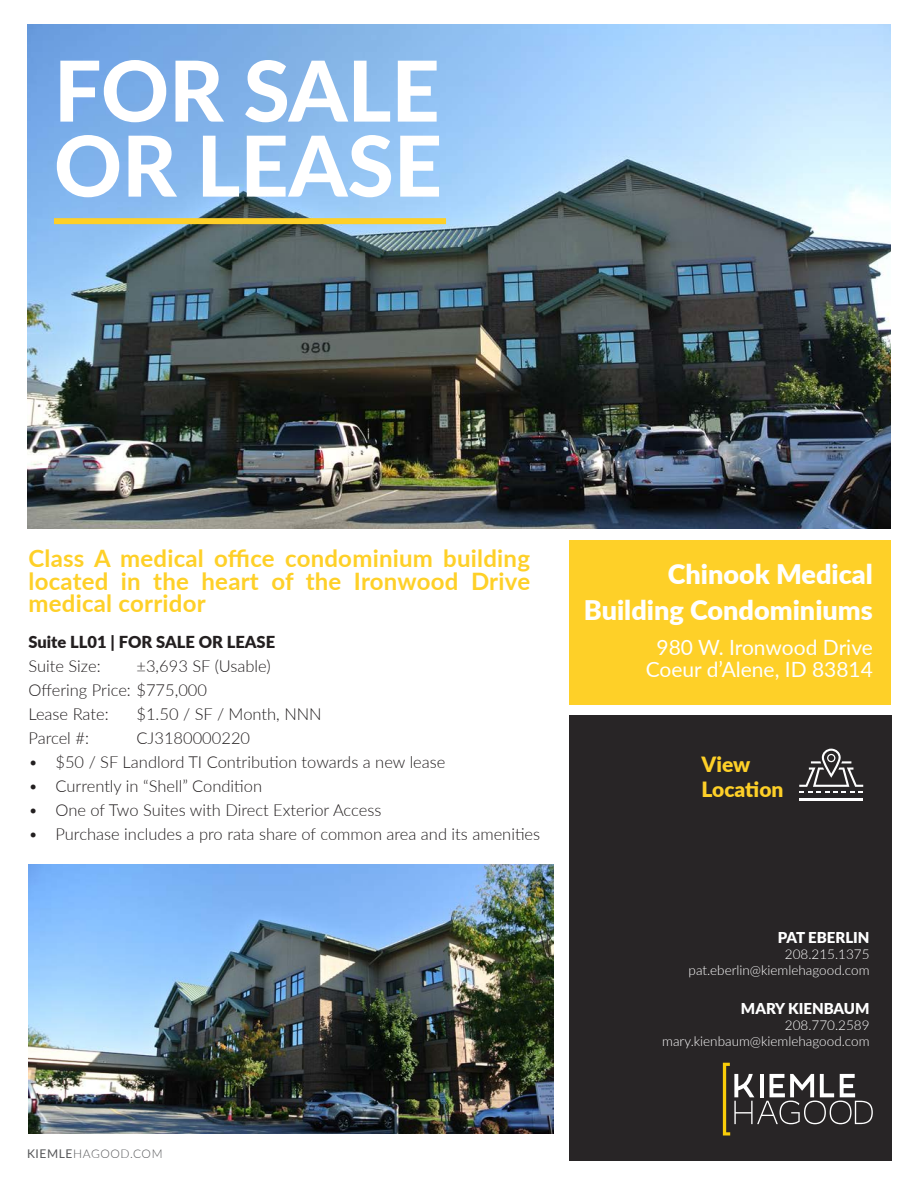
<style>
.page{position:relative;width:918px;height:1188px;background:#fff}
.page>*{position:absolute;margin:0;border:0;box-sizing:border-box;transform-origin:0 0}
.t1{font:800 84px "Lato";color:#fff}
.t2{font:900 27px "Lato";color:#fff}
.t3{font:700 24px/22.5px "Lato";letter-spacing:.01em;color:#fed028;text-align:justify}
.t4{font:21px "Lato";color:#fff}
.t5{font:900 21px "Lato";color:#fed028}
.t6{font:300 16.5px "Lato";color:#231f20}
.t7{font:900 16.5px "Lato";color:#231f20}
.t8{font:900 15px "Lato";color:#fff}
.t9{font:300 13.5px "Lato";color:#fff}
.t10{font:300 12px "Lato";letter-spacing:.05em;color:#57585a}
.s1{font-weight:400}
</style>
<div class="page">
<img style="left:27px;top:25px;width:864px;height:503px">
<div style="left:569px;top:716px;width:323px;height:445px;background:#282526"></div>
<div style="left:569px;top:540px;width:322px;height:164px;background:#fed028"></div>
<div style="left:54px;top:218px;width:392px;height:6px;background:#fed028"></div>
<svg style="left:723px;top:1063px;width:150px;height:73px"></svg>
<hr style="left:799px;top:798px;width:64px;height:2px;background:#fff">
<svg style="left:799px;top:749px;width:64px;height:43px"></svg>
<img style="left:28px;top:864px;width:525px;height:269px">
<p class="t1" style="left:54px;top:29px;width:387px">FOR SALE</p>
<p class="t1" style="left:54px;top:104px;width:390px">OR LEASE</p>
<p class="t3" style="left:28px;top:546px;width:503px">Class A medical office condominium building located in the heart of the Ironwood Drive medical corridor</p>
<p class="t7" style="left:28px;top:629px;width:248px">Suite LL01 | FOR SALE OR LEASE</p>
<p class="t6" style="left:28px;top:654px;width:74px">Suite Size:</p>
<p class="t6" style="left:136px;top:654px;width:136px">±3,693 SF (Usable)</p>
<p class="t6" style="left:28px;top:678px;width:180px">Offering Price: $775,000</p>
<p class="t6" style="left:28px;top:702px;width:82px">Lease Rate:</p>
<p class="t6" style="left:136px;top:702px;width:187px">$1.50 / SF / Month, NNN</p>
<p class="t6" style="left:28px;top:726px;width:62px">Parcel #:</p>
<p class="t6" style="left:136px;top:726px;width:115px">CJ3180000220</p>
<p class="t6" style="left:28px;top:750px;width:419px">• $50 / SF Landlord TI Contribution towards a new lease</p>
<p class="t6" style="left:28px;top:774px;width:235px">• Currently in “Shell” Condition</p>
<p class="t6" style="left:28px;top:798px;width:354px">• One of Two Suites with Direct Exterior Access</p>
<p class="t6" style="left:28px;top:822px;width:513px">• Purchase includes a pro rata share of common area and its amenities</p>
<p class="t10" style="left:27px;top:1146px;width:137px"><span class="s1">KIEMLE</span>HAGOOD.COM</p>
<p class="t2" style="left:668px;top:554px;width:207px">Chinook Medical</p>
<p class="t2" style="left:584px;top:590px;width:291px">Building Condominiums</p>
<p class="t4" style="left:657px;top:632px;width:218px">980 W. Ironwood Drive</p>
<p class="t4" style="left:646px;top:655px;width:229px">Coeur d’Alene, ID 83814</p>
<p class="t5" style="left:702px;top:749px;width:50px">View</p>
<p class="t5" style="left:702px;top:774px;width:84px">Location</p>
<p class="t8" style="left:778px;top:926px;width:93px">PAT EBERLIN</p>
<p class="t9" style="left:785px;top:945px;width:86px">208.215.1375</p>
<p class="t9" style="left:689px;top:961px;width:182px">pat.eberlin@kiemlehagood.com</p>
<p class="t8" style="left:741px;top:997px;width:130px">MARY KIENBAUM</p>
<p class="t9" style="left:785px;top:1016px;width:86px">208.770.2589</p>
<p class="t9" style="left:662px;top:1032px;width:209px">mary.kienbaum@kiemlehagood.com</p>
</div>
